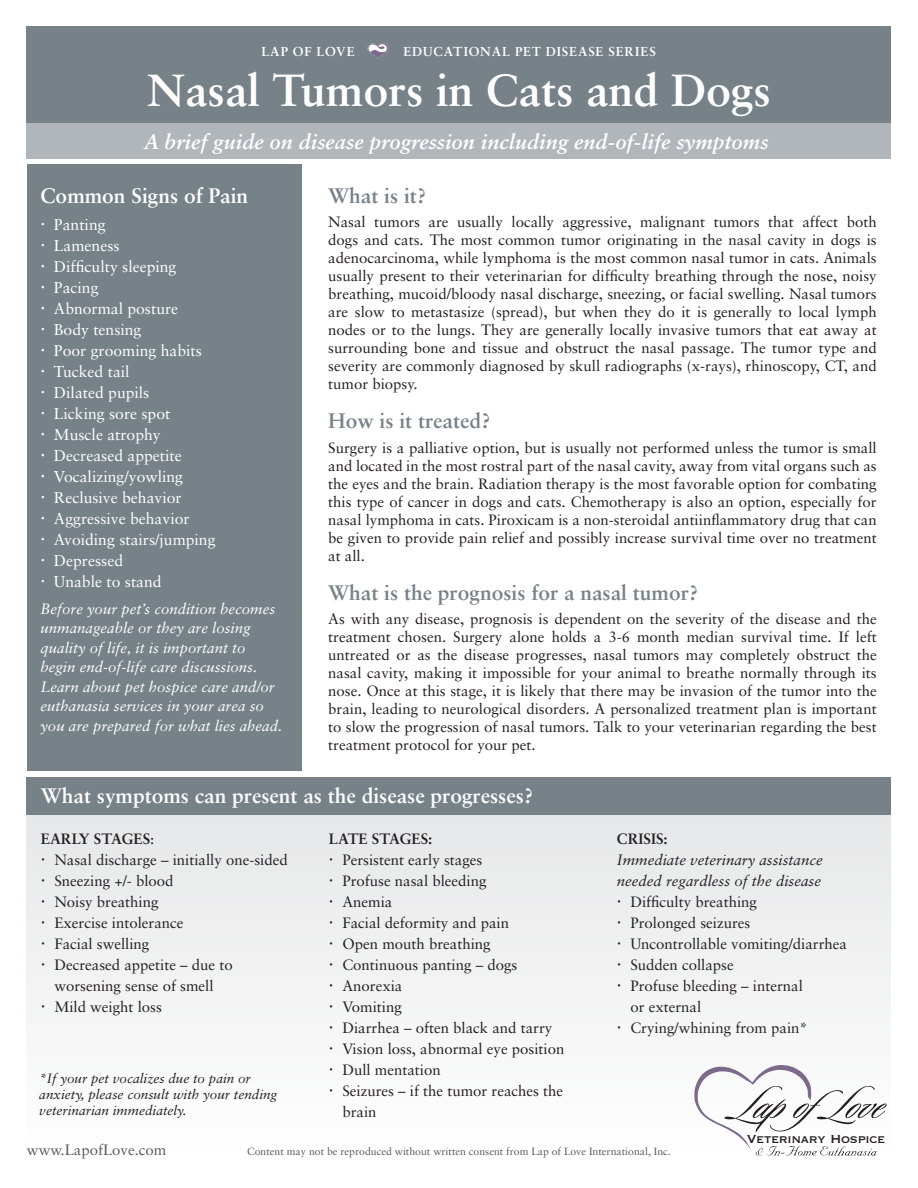
<style>
.page{position:relative;width:918px;height:1188px;background:#fff}
.page>*{position:absolute;margin:0;border:0;box-sizing:border-box;transform-origin:0 0}
.t1{font:700 45px "Sabon";color:#fff}
.t2{font:700 21px "Sabon";color:#fff}
.t3{font:italic 700 21px "Sabon";color:#fff}
.t4{font:700 21px "Sabon";color:#778288}
.t5{font:15.75px/21px "Sabon";color:#fff}
.t6{font:15.3px "Copperplate";letter-spacing:-.03em;color:#231f20;scale:.96 1}
.t7{font:15px/21px "Sabon";color:#231f20;text-align:justify}
.t8{font:italic 15px/19.5px "Sabon";color:#fff}
.t9{font:italic 15px/21px "Sabon";color:#231f20}
.t10{font:700 15px "Sabon";color:#231f20}
.t11{font:15px "Sabon";color:#57585a}
.t12{font:italic 13.5px/16.2px "Sabon";color:#231f20}
.t13{font:700 13.05px "Sabon";letter-spacing:.07em;color:#fff}
.t14{font:10.5px "Sabon";color:#57585a}
.s1{font-weight:700}
</style>
<div class="page">
<div style="left:27px;top:165px;width:275px;height:606px;background:#778288"></div>
<div style="left:27px;top:777px;width:864px;height:374px;background:#f1f2f2"></div>
<div style="left:27px;top:777px;width:864px;height:37px;background:#778288"></div>
<div style="left:27px;top:27px;width:864px;height:97px;background:#778288"></div>
<div style="left:27px;top:123px;width:864px;height:36px;background:#b1b6ba"></div>
<svg style="left:694px;top:1065px;width:193px;height:90px"></svg>
<img style="left:368px;top:43px;width:21px;height:16px">
<p class="t13" style="left:261px;top:43px;width:93px">Lap of Love</p>
<p class="t13" style="left:403px;top:43px;width:246px">Educational Pet Disease Series</p>
<h1 class="t1" style="left:148px;top:63px;width:625px">Nasal Tumors in Cats and Dogs</h1>
<h2 class="t3" style="left:144px;top:129px;width:626px">A brief guide on disease progression including end-of-life symptoms</h2>
<h2 class="t2" style="left:40px;top:182px;width:209px">Common Signs of Pain</h2>
<p class="t5" style="left:54px;top:214px;width:163px">Panting<br>Lameness<br>Difficulty sleeping<br>Pacing<br>Abnormal posture<br>Body tensing<br>Poor grooming habits<br>Tucked tail<br>Dilated pupils<br>Licking sore spot<br>Muscle atrophy<br>Decreased appetite<br>Vocalizing/yowling<br>Reclusive behavior<br>Aggressive behavior<br>Avoiding stairs/jumping<br>Depressed<br>Unable to stand</p>
<p class="t8" style="left:40px;top:599px;width:243px">Before your pet’s condition becomes unmanageable or they are losing quality of life, it is important to begin end-of-life care discussions.<br>Learn about pet hospice care and/or euthanasia services in your area so you are prepared for what lies ahead.</p>
<h2 class="t4" style="left:328px;top:182px;width:100px">What is it?</h2>
<p class="t7" style="left:328px;top:213px;width:550px;line-height:18px">Nasal tumors are usually locally aggressive, malignant tumors that affect both dogs and cats. The most common tumor originating in the nasal cavity in dogs is adenocarcinoma, while lymphoma is the most common nasal tumor in cats. Animals usually present to their veterinarian for difficulty breathing through the nose, noisy breathing, mucoid/bloody nasal discharge, sneezing, or facial swelling. Nasal tumors are slow to metastasize (spread), but when they do it is generally to local lymph nodes or to the lungs. They are generally locally invasive tumors that eat away at surrounding bone and tissue and obstruct the nasal passage. The tumor type and severity are commonly diagnosed by skull radiographs (x-rays), rhinoscopy, CT, and tumor biopsy.</p>
<h2 class="t4" style="left:328px;top:408px;width:164px">How is it treated?</h2>
<p class="t7" style="left:328px;top:438px;width:550px;line-height:18px">Surgery is a palliative option, but is usually not performed unless the tumor is small and located in the most rostral part of the nasal cavity, away from vital organs such as the eyes and the brain. Radiation therapy is the most favorable option for combating this type of cancer in dogs and cats. Chemotherapy is also an option, especially for nasal lymphoma in cats. Piroxicam is a non-steroidal antiinflammatory drug that can be given to provide pain relief and possibly increase survival time over no treatment at all.</p>
<h2 class="t4" style="left:328px;top:579px;width:371px">What is the prognosis for a nasal tumor?</h2>
<p class="t7" style="left:328px;top:610px;width:550px;line-height:18px">As with any disease, prognosis is dependent on the severity of the disease and the treatment chosen. Surgery alone holds a 3-6 month median survival time. If left untreated or as the disease progresses, nasal tumors may completely obstruct the nasal cavity, making it impossible for your animal to breathe normally through its nose. Once at this stage, it is likely that there may be invasion of the tumor into the brain, leading to neurological disorders. A personalized treatment plan is important to slow the progression of nasal tumors. Talk to your veterinarian regarding the best treatment protocol for your pet.</p>
<h2 class="t2" style="left:41px;top:782px;width:494px">What symptoms can present as the disease progresses?</h2>
<p class="t7" style="left:54px;top:828px;width:235px;text-align:left;text-indent:-13px"><span class="s1">Early stages</span> :<br>Nasal discharge – initially one-sided<br>Sneezing +/- blood<br>Noisy breathing<br>Exercise intolerance<br>Facial swelling<br>Decreased appetite – due to worsening sense of smell<br>Mild weight loss</p>
<p class="t10" style="left:329px;top:830px;width:105px">Late stages :</p>
<p class="t10" style="left:617px;top:830px;width:52px">Crisis:</p>
<p class="t9" style="left:617px;top:849px;width:207px">Immediate veterinary assistance needed regardless of the disease</p>
<p class="t7" style="left:630px;top:891px;width:218px;text-align:left">Difficulty breathing<br>Prolonged seizures<br>Uncontrollable vomiting/diarrhea<br>Sudden collapse<br>Profuse bleeding – internal<br>or external<br>Crying/whining from pain*</p>
<p class="t7" style="left:342px;top:849px;width:224px;text-align:left">Persistent early stages<br>Profuse nasal bleeding<br>Anemia<br>Facial deformity and pain<br>Open mouth breathing<br>Continuous panting – dogs<br>Anorexia<br>Vomiting<br>Diarrhea – often black and tarry<br>Vision loss, abnormal eye position<br>Dull mentation<br>Seizures – if the tumor reaches the brain</p>
<p class="t12" style="left:39px;top:1070px;width:240px">*If your pet vocalizes due to pain or anxiety, please consult with your tending veterinarian immediately.</p>
<p class="t11" style="left:27px;top:1141px;width:141px">www.LapofLove.com</p>
<p class="t14" style="left:247px;top:1146px;width:425px">Content may not be reproduced without written consent from Lap of Love International, Inc.</p>
<p class="t6" style="left:747px;top:1129px;width:146px">Veterinary Hospice</p>
</div>
